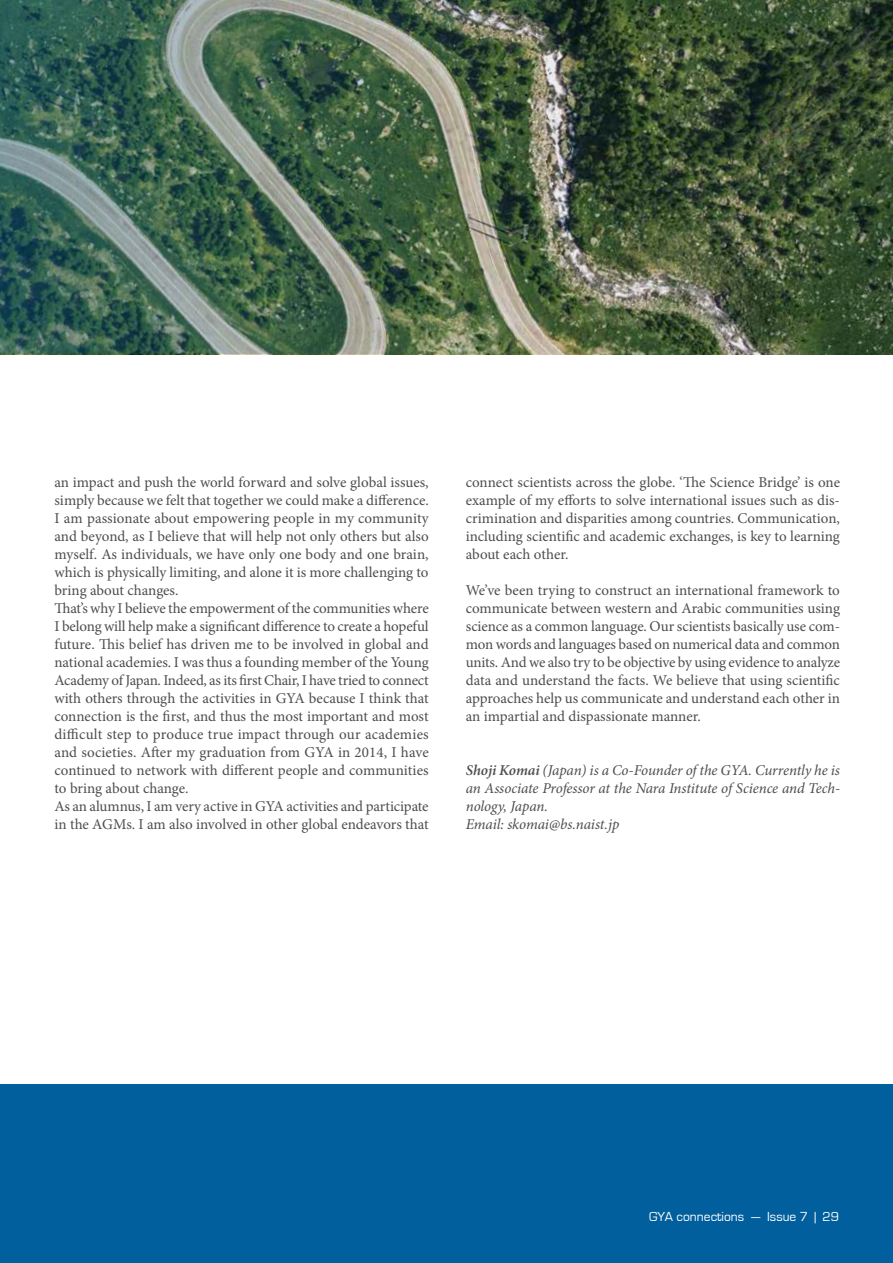
<style>
.page{position:relative;width:893px;height:1263px;background:#fff}
.page>*{position:absolute;margin:0;border:0;box-sizing:border-box;transform-origin:0 0}
.t1{font:15px/18px "Minion Pro";letter-spacing:-.005em;color:#4d4d4f;text-align:justify}
.t2{font:italic 15px/18px "Minion Pro";letter-spacing:-.01em;color:#4d4d4f}
.t3{font:13.5px "Eurostile";color:#fff}
.s1{font-weight:600}
</style>
<div class="page">
<div style="left:0;top:1084px;width:893px;height:179px;background:#005f9c"></div>
<img style="left:0;top:0;width:893px;height:354px">
<p class="t1" style="left:54px;top:474px;width:376px;text-align:left">an impact and push the world forward and solve global issues, simply because we felt that together we could make a difference.<br>I am passionate about empowering people in my community and beyond, as I believe that will help not only others but also myself. As individuals, we have only one body and one brain, which is physically limiting, and alone it is more challenging to bring about changes.<br>That’s why I believe the empowerment of the communities where I belong will help make a significant difference to create a hopeful future. This belief has driven me to be involved in global and national academies. I was thus a founding member of the Young Academy of Japan. Indeed, as its first Chair, I have tried to connect with others through the activities in GYA because I think that connection is the first, and thus the most important and most difficult step to produce true impact through our academies and societies. After my graduation from GYA in 2014, I have continued to network with different people and communities to bring about change.<br>As an alumnus, I am very active in GYA activities and participate in the AGMs. I am also involved in other global endeavors that</p>
<p class="t1" style="left:466px;top:474px;width:376px">connect scientists across the globe. ‘The Science Bridge’ is one example of my efforts to solve international issues such as dis&shy;crimination and disparities among countries. Communication, including scientific and academic exchanges, is key to learning about each other.</p>
<p class="t1" style="left:466px;top:582px;width:376px">We’ve been trying to construct an international framework to communicate between western and Arabic communities using science as a common language. Our scientists basically use com&shy;mon words and languages based on numerical data and common units. And we also try to be objective by using evidence to analyze data and understand the facts. We believe that using scientific approaches help us communicate and understand each other in an impartial and dispassionate manner.</p>
<p class="t2" style="left:466px;top:761px;width:376px"><span class="s1">Shoji Komai</span> (Japan) is a Co-Founder of the GYA. Currently he is an Associate Professor at the Nara Institute of Science and Tech&shy;nology, Japan.<br>Email: skomai@bs.naist.jp</p>
<p class="t3" style="left:649px;top:1209px;width:191px">GYA connections — Issue 7 | 29</p>
</div>
